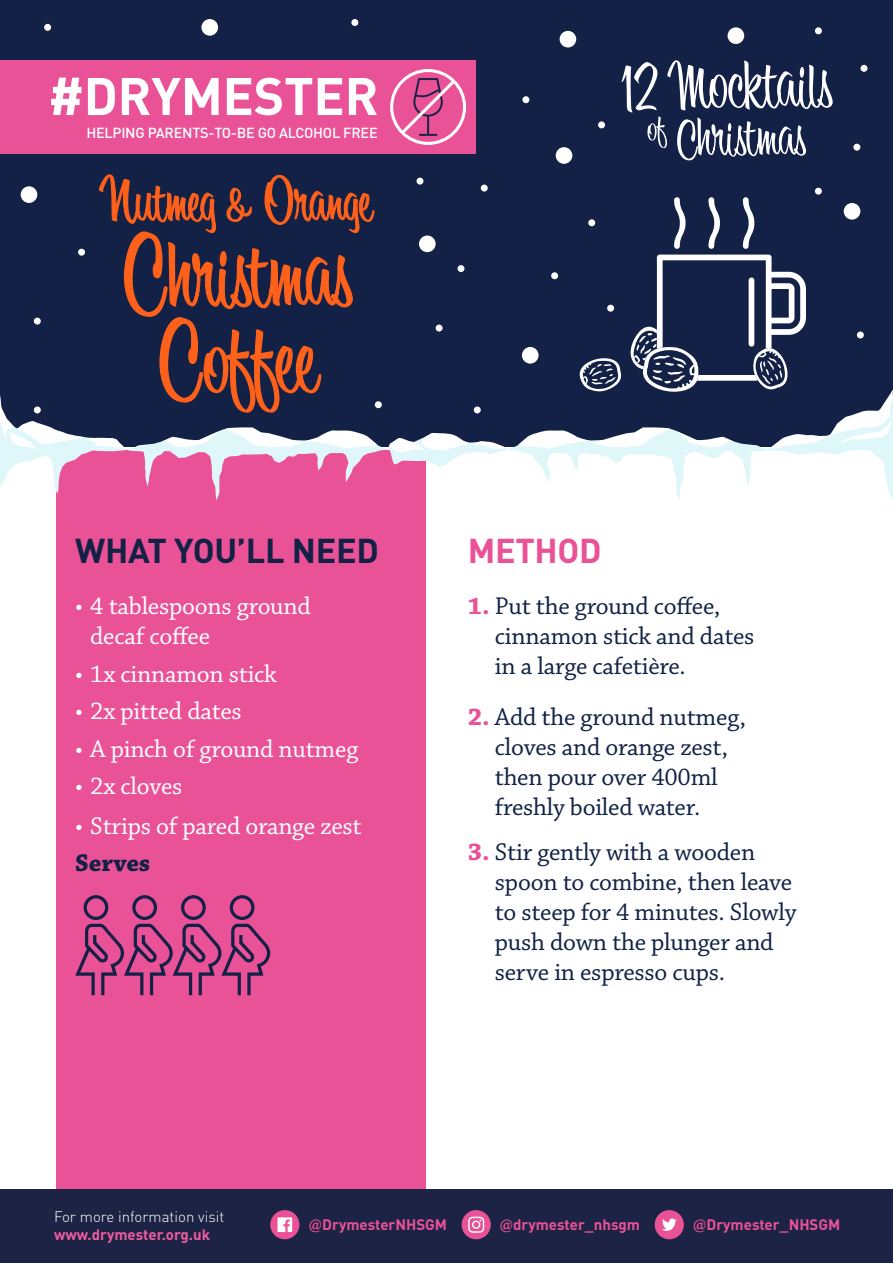
<style>
.page{position:relative;width:893px;height:1263px;background:#fff}
.page>*{position:absolute;margin:0;border:0;box-sizing:border-box;transform-origin:0 0}
.t1{font:700 34.05px "DIN";letter-spacing:-.01em;color:#122145}
.t2{font:700 34.05px "DIN";letter-spacing:-.01em;color:#ea5297}
.t3{font:25.5px/30px "Chaparral Pro";letter-spacing:-.01em;color:#122145}
.t4{font:25.5px/30px "Chaparral Pro";letter-spacing:-.01em;color:#fff}
.t5{font:700 25.5px "Chaparral Pro";letter-spacing:-.01em;color:#122145}
.t6{font:700 15px "DIN";color:#ea5297}
.t7{font:300 15px "DIN";color:#fff}
.t8{font:700 15px "DIN";color:#f05ca1}
.t9{font:500 14.4px "DIN";letter-spacing:-.02em;color:#fff}
.s1{font-weight:700;color:#ea5297}
.s2{font-family:"Charter"}
</style>
<div class="page">
<div style="left:56px;top:450px;width:369px;height:759px;background:#ea5297"></div>
<div style="left:0;top:0;width:893px;height:446px;background:#122145"></div>
<div style="left:815px;top:27px;width:7px;height:7px;background:#fff;border-radius:50%"></div>
<div style="left:560px;top:31px;width:16px;height:16px;background:#fff;border-radius:50%"></div>
<div style="left:728px;top:27px;width:16px;height:17px;background:#fff;border-radius:50%"></div>
<div style="left:44px;top:24px;width:7px;height:7px;background:#fff;border-radius:50%"></div>
<div style="left:351px;top:19px;width:7px;height:7px;background:#fff;border-radius:50%"></div>
<div style="left:201px;top:19px;width:17px;height:17px;background:#fff;border-radius:50%"></div>
<svg style="left:75px;top:895px;width:195px;height:100px"></svg>
<svg style="left:0;top:60px;width:893px;height:450px"></svg>
<div style="left:0;top:1190px;width:893px;height:73px;background:#1d2344"></div>
<div style="left:270px;top:1210px;width:29px;height:29px;background:#ea5297;border-radius:50%"></div>
<svg style="left:277px;top:1217px;width:15px;height:15px"></svg>
<div style="left:462px;top:1210px;width:29px;height:29px;background:#ea5297;border-radius:50%"></div>
<svg style="left:468px;top:1216px;width:16px;height:17px"></svg>
<div style="left:655px;top:1210px;width:29px;height:29px;background:#ea5297;border-radius:50%"></div>
<svg style="left:662px;top:1218px;width:15px;height:13px"></svg>
<p class="t9" style="left:86px;top:123px;width:293px">HELPING PARENTS-TO-BE GO ALCOHOL FREE</p>
<h1 class="t1" style="left:75px;top:528px;width:305px">WHAT YOU’LL NEED</h1>
<p class="t4" style="left:90px;top:592px;width:222px;text-indent:-15px">• 4 tablespoons ground decaf coffee</p>
<p class="t4" style="left:75px;top:659px;width:203px">• 1x cinnamon stick</p>
<p class="t4" style="left:75px;top:697px;width:168px">• 2x pitted dates</p>
<p class="t4" style="left:75px;top:734px;width:284px">• A pinch of ground nutmeg</p>
<p class="t4" style="left:75px;top:772px;width:109px">• 2x cloves</p>
<p class="t4" style="left:75px;top:811px;width:288px">• Strips of pared orange zest</p>
<p class="t5" style="left:75px;top:848px;width:77px">Serves</p>
<h1 class="t2" style="left:468px;top:528px;width:135px">METHOD</h1>
<p class="t3" style="left:495px;top:592px;width:261px;text-indent:-27px"><span class="s1">1.</span> Put the ground coffee, cinnamon stick and dates in a large cafetière.</p>
<p class="t3" style="left:495px;top:703px;width:253px;text-indent:-27px"><span class="s1">2.</span> Add the ground nutmeg, cloves and orange zest, then pour over 400ml freshly boiled water.</p>
<p class="t3" style="left:495px;top:838px;width:303px;text-indent:-27px"><span class="s1">3.</span> Stir gently with a wooden spoon to combine, then leave to steep for 4 minutes. Slowly push down the plunger and serve in espresso cups.</p>
<p class="t7" style="left:54px;top:1207px;width:172px">For more information visit</p>
<p class="t8" style="left:54px;top:1225px;width:158px">www.drymester.org.uk</p>
<p class="t6" style="left:309px;top:1215px;width:140px"><span class="s2">@</span>DrymesterNHSGM</p>
<p class="t6" style="left:499px;top:1215px;width:142px"><span class="s2">@</span>drymester_nhsgm</p>
<p class="t6" style="left:693px;top:1215px;width:149px"><span class="s2">@</span>Drymester_NHSGM</p>
</div>
